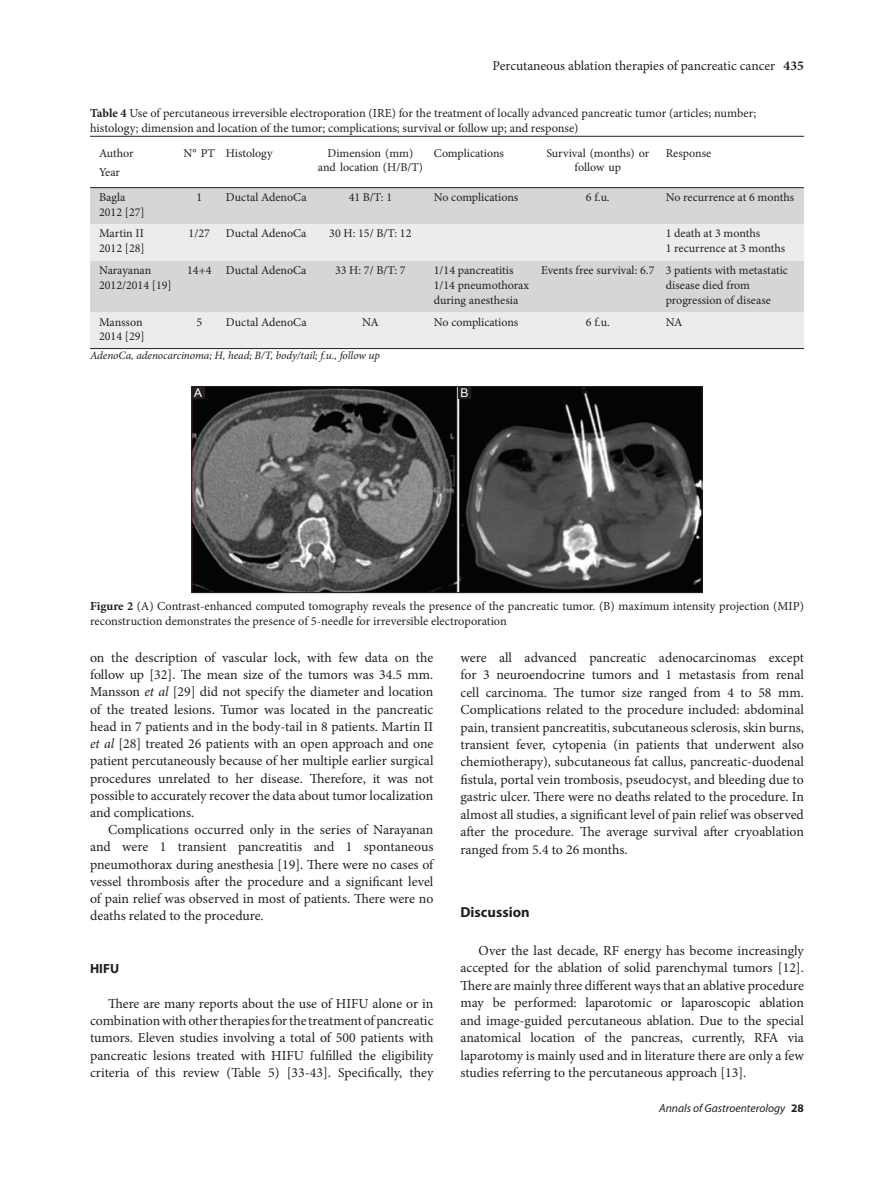
<style>
.page{position:relative;width:894px;height:1191px;background:#fff}
.page>*{position:absolute;margin:0;border:0;box-sizing:border-box;transform-origin:0 0}
.t1{font:700 14.55px "Myriad Pro";color:#231f20}
.t2{font:13.8px/17.2px "Minion Pro";color:#231f20;text-align:justify}
.t3{font:13.5px "Minion Pro";color:#231f20}
.t4{font:700 13.35px "Myriad Pro";color:#231f20}
.t5{font:12.3px/15px "Minion Pro";color:#231f20}
.t6{font:12px/15px "Minion Pro";color:#231f20}
.t7{font:12px "Arial";color:#fff}
.t8{font:italic 11.55px "Myriad Pro";color:#231f20}
.t9{font:italic 11.25px "Minion Pro";letter-spacing:-.005em;color:#231f20}
.s1{font-weight:700}
.s2{font-style:italic}
.s3{font-weight:700;font-style:normal}
</style>
<div class="page">
<div style="left:90px;top:188px;width:713px;height:36px;background:#d5d6d8"></div>
<svg style="left:90px;top:224px;width:713px;height:124px;fill:#ececee"></svg>
<hr style="left:90px;top:348px;width:713px;height:1px;background:#231f20">
<hr style="left:90px;top:187px;width:713px;height:1px;background:#231f20">
<hr style="left:90px;top:136px;width:575px;height:1px;background:#231f20">
<hr style="left:665px;top:136px;width:138px;height:1px;background:#231f20">
<img style="left:193px;top:388px;width:507px;height:202px">
<div style="left:191px;top:386px;width:511px;height:206px;border:1px solid #231f20"></div>
<div style="left:458px;top:386px;width:12px;height:13px;background:#231f20"></div>
<div style="left:191px;top:386px;width:13px;height:13px;background:#231f20"></div>
<p class="t3" style="left:492px;top:60px;width:313px">Percutaneous ablation therapies of pancreatic cancer <span class="s1">435</span></p>
<p class="t5" style="left:90px;top:106px;width:667px"><span class="s1">Table 4</span> Use of percutaneous irreversible electroporation (IRE) for the treatment of locally advanced pancreatic tumor (articles; number; histology; dimension and location of the tumor; complications; survival or follow up; and response)</p>
<p class="t6" style="left:99px;top:145px;width:36px;line-height:18.6px">Author<br>Year</p>
<p class="t6" style="left:183px;top:147px;width:90px">N° PT Histology</p>
<p class="t6" style="left:318px;top:147px;width:106px;line-height:14.4px;text-align:center">Dimension (mm) and location (H/B/T)</p>
<p class="t6" style="left:433px;top:147px;width:72px">Complications</p>
<p class="t6" style="left:546px;top:147px;width:104px;line-height:14.4px;text-align:center">Survival (months) or follow up</p>
<p class="t6" style="left:665px;top:147px;width:47px">Response</p>
<p class="t6" style="left:99px;top:190px;width:47px">Bagla<br>2012 [27]</p>
<p class="t6" style="left:196px;top:190px;width:7px">1</p>
<p class="t6" style="left:226px;top:190px;width:82px">Ductal AdenoCa</p>
<p class="t6" style="left:348px;top:190px;width:45px">41 B/T: 1</p>
<p class="t6" style="left:433px;top:190px;width:86px">No complications</p>
<p class="t6" style="left:585px;top:190px;width:25px">6 f.u.</p>
<p class="t6" style="left:665px;top:190px;width:130px">No recurrence at 6 months</p>
<p class="t6" style="left:99px;top:227px;width:47px">Martin II<br>2012 [28]</p>
<p class="t6" style="left:188px;top:227px;width:23px">1/27</p>
<p class="t6" style="left:226px;top:227px;width:82px">Ductal AdenoCa</p>
<p class="t6" style="left:329px;top:227px;width:84px">30 H: 15/ B/T: 12</p>
<p class="t6" style="left:665px;top:227px;width:121px">1 death at 3 months<br>1 recurrence at 3 months</p>
<p class="t6" style="left:99px;top:263px;width:74px">Narayanan<br>2012/2014 [19]</p>
<p class="t6" style="left:187px;top:263px;width:121px">14+4 Ductal AdenoCa</p>
<p class="t6" style="left:335px;top:263px;width:72px">33 H: 7/ B/T: 7</p>
<p class="t6" style="left:433px;top:263px;width:97px">1/14 pancreatitis<br>1/14 pneumothorax during anesthesia</p>
<p class="t6" style="left:665px;top:263px;width:124px;text-indent:-124px">Events free survival: 6.7 3 patients with metastatic disease died from progression of disease</p>
<p class="t6" style="left:99px;top:315px;width:47px;line-height:14.4px">Mansson<br>2014 [29]</p>
<p class="t6" style="left:196px;top:315px;width:7px">5</p>
<p class="t6" style="left:226px;top:315px;width:82px">Ductal AdenoCa</p>
<p class="t6" style="left:362px;top:315px;width:18px">NA</p>
<p class="t6" style="left:433px;top:315px;width:86px">No complications</p>
<p class="t6" style="left:585px;top:315px;width:25px">6 f.u.</p>
<p class="t6" style="left:665px;top:315px;width:18px">NA</p>
<p class="t9" style="left:90px;top:351px;width:291px">AdenoCa, adenocarcinoma; H, head; B/T, body/tail; f.u., follow up</p>
<p class="t7" style="left:194px;top:386px;width:9px">A</p>
<p class="t7" style="left:460px;top:386px;width:9px">B</p>
<p class="t5" style="left:90px;top:599px;width:715px"><span class="s1">Figure 2</span> (A) Contrast-enhanced computed tomography reveals the presence of the pancreatic tumor. (B) maximum intensity projection (MIP) reconstruction demonstrates the presence of 5-needle for irreversible electroporation</p>
<p class="t2" style="left:90px;top:650px;width:345px">on the description of vascular lock, with few data on the follow up [32]. The mean size of the tumors was 34.5 mm.<br>Mansson <span class="s2">et al</span> [29] did not specify the diameter and location of the treated lesions. Tumor was located in the pancreatic head in 7 patients and in the body-tail in 8 patients. Martin II <span class="s2">et al</span> [28] treated 26 patients with an open approach and one patient percutaneously because of her multiple earlier surgical procedures unrelated to her disease. Therefore, it was not possible to accurately recover the data about tumor localization and complications.</p>
<p class="t2" style="left:90px;top:822px;width:345px;text-indent:18px">Complications occurred only in the series of Narayanan and were 1 transient pancreatitis and 1 spontaneous pneumothorax during anesthesia [19]. There were no cases of vessel thrombosis after the procedure and a significant level of pain relief was observed in most of patients. There were no deaths related to the procedure.</p>
<p class="t4" style="left:90px;top:963px;width:31px">HIFU</p>
<p class="t2" style="left:90px;top:995px;width:345px;text-indent:18px">There are many reports about the use of HIFU alone or in combination with other therapies for the treatment of pancreatic tumors. Eleven studies involving a total of 500 patients with pancreatic lesions treated with HIFU fulfilled the eligibility criteria of this review (Table 5) [33-43]. Specifically, they</p>
<p class="t2" style="left:460px;top:650px;width:345px">were all advanced pancreatic adenocarcinomas except for 3 neuroendocrine tumors and 1 metastasis from renal cell carcinoma. The tumor size ranged from 4 to 58 mm.<br>Complications related to the procedure included: abdominal pain, transient pancreatitis, subcutaneous sclerosis, skin burns, transient fever, cytopenia (in patients that underwent also chemiotherapy), subcutaneous fat callus, pancreatic-duodenal fistula, portal vein trombosis, pseudocyst, and bleeding due to gastric ulcer. There were no deaths related to the procedure. In almost all studies, a significant level of pain relief was observed after the procedure. The average survival after cryoablation ranged from 5.4 to 26 months.</p>
<p class="t1" style="left:460px;top:906px;width:71px">Discussion</p>
<p class="t2" style="left:460px;top:942px;width:345px;text-indent:18px">Over the last decade, RF energy has become increasingly accepted for the ablation of solid parenchymal tumors [12].<br>There are mainly three different ways that an ablative procedure may be performed: laparotomic or laparoscopic ablation and image-guided percutaneous ablation. Due to the special anatomical location of the pancreas, currently, RFA via laparotomy is mainly used and in literature there are only a few studies referring to the percutaneous approach [13].</p>
<p class="t8" style="left:658px;top:1103px;width:146px">Annals of Gastroenterology <span class="s3">28</span></p>
</div>
